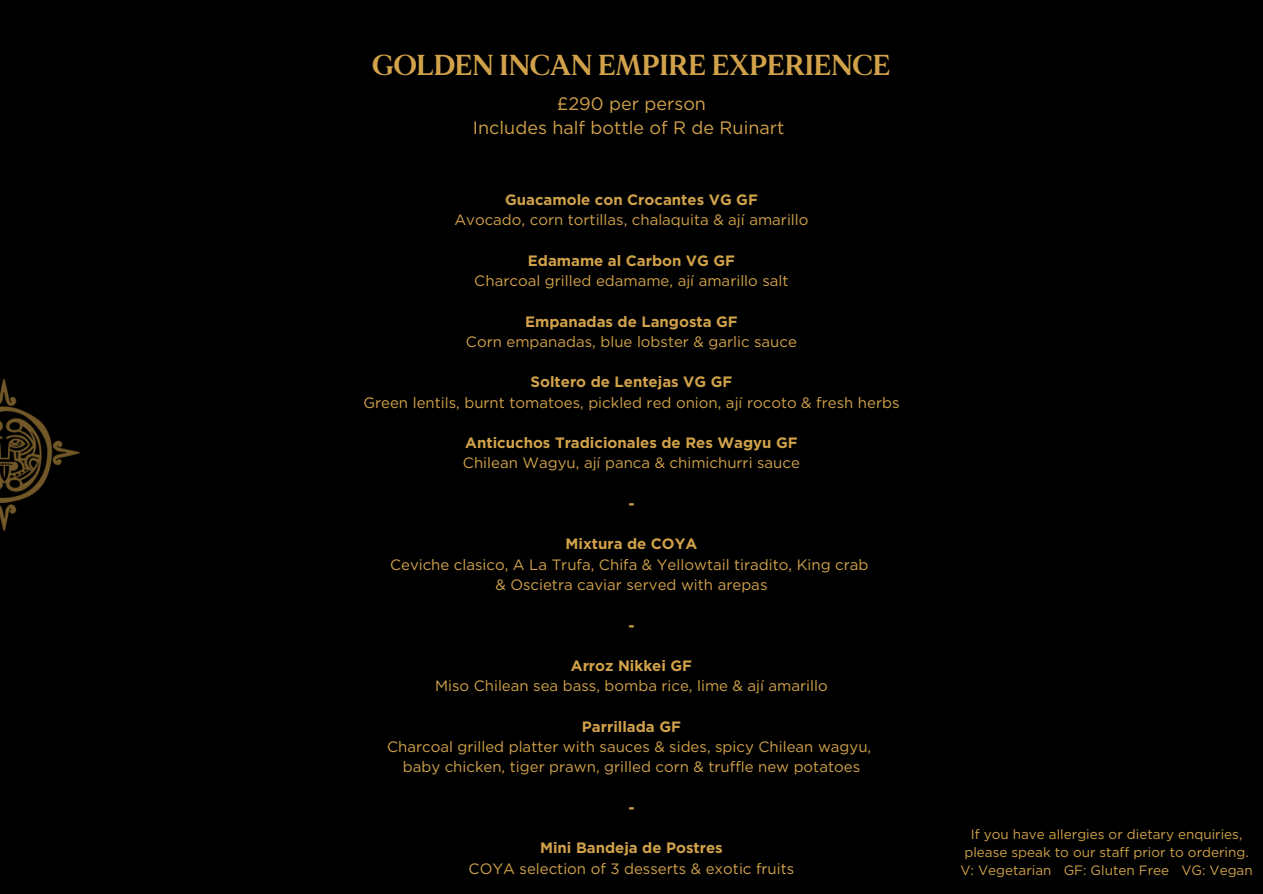
<style>
.page{position:relative;width:1263px;height:894px;background:#fff}
.page>*{position:absolute;margin:0;border:0;box-sizing:border-box;transform-origin:0 0}
.t1{font:700 28.8px "MADE Mirage";color:#d1a24a}
.t2{font:18px/24.8px "Gotham";color:#d1a24a;text-align:center}
.t3{font:15px "Gotham";color:#d1a24a}
.t4{font:700 15px "Gotham";color:#d1a24a}
.t5{font:13.5px/18px "Gotham";color:#d1a24a;text-align:center}
</style>
<div class="page">
<div style="left:0;top:0;width:1263px;height:893px;background:#000"></div>
<img style="left:0;top:379px;width:80px;height:153px">
<h3 class="t1" style="left:373px;top:47px;width:519px">GOLDEN INCAN EMPIRE EXPERIENCE</h3>
<p class="t2" style="left:473px;top:91px;width:313px">£290 per person<br>Includes half bottle of R de Ruinart</p>
<p class="t4" style="left:505px;top:190px;width:254px">Guacamole con Crocantes VG GF</p>
<h1 class="t3" style="left:454px;top:211px;width:356px">Avocado, corn tortillas, chalaquita &amp; ají amarillo</h1>
<h2 class="t4" style="left:528px;top:251px;width:209px">Edamame al Carbon VG GF</h2>
<p class="t3" style="left:474px;top:271px;width:316px">Charcoal grilled edamame, ají amarillo salt</p>
<p class="t4" style="left:525px;top:312px;width:214px">Empanadas de Langosta GF</p>
<p class="t3" style="left:466px;top:332px;width:333px">Corn empanadas, blue lobster &amp; garlic sauce</p>
<p class="t4" style="left:531px;top:373px;width:203px">Soltero de Lentejas VG GF</p>
<p class="t3" style="left:363px;top:393px;width:538px">Green lentils, burnt tomatoes, pickled red onion, ají rocoto &amp; fresh herbs</p>
<p class="t4" style="left:465px;top:433px;width:334px">Anticuchos Tradicionales de Res Wagyu GF</p>
<p class="t3" style="left:463px;top:454px;width:339px">Chilean Wagyu, ají panca &amp; chimichurri sauce</p>
<p class="t4" style="left:628px;top:494px;width:8px">-</p>
<p class="t4" style="left:566px;top:535px;width:133px">Mixtura de COYA</p>
<p class="t3" style="left:390px;top:555px;width:480px">Ceviche clasico, A La Trufa, Chifa &amp; Yellowtail tiradito, King crab</p>
<h3 class="t3" style="left:495px;top:575px;width:274px">&amp; Oscietra caviar served with arepas</h3>
<p class="t4" style="left:628px;top:616px;width:8px">-</p>
<p class="t4" style="left:571px;top:656px;width:123px">Arroz Nikkei GF</p>
<p class="t3" style="left:435px;top:676px;width:394px">Miso Chilean sea bass, bomba rice, lime &amp; ají amarillo</p>
<h3 class="t4" style="left:582px;top:717px;width:100px">Parrillada GF</h3>
<p class="t3" style="left:387px;top:737px;width:486px">Charcoal grilled platter with sauces &amp; sides, spicy Chilean wagyu,</p>
<p class="t3" style="left:403px;top:757px;width:459px">baby chicken, tiger prawn, grilled corn &amp; truffle new potatoes</p>
<p class="t4" style="left:628px;top:798px;width:8px">-</p>
<p class="t4" style="left:540px;top:838px;width:184px">Mini Bandeja de Postres</p>
<p class="t3" style="left:469px;top:859px;width:327px">COYA selection of 3 desserts &amp; exotic fruits</p>
<p class="t5" style="left:964px;top:824px;width:286px">If you have allergies or dietary enquiries, please speak to our staff prior to ordering.</p>
<p class="t5" style="left:960px;top:860px;width:294px">V: Vegetarian GF: Gluten Free VG: Vegan</p>
</div>
